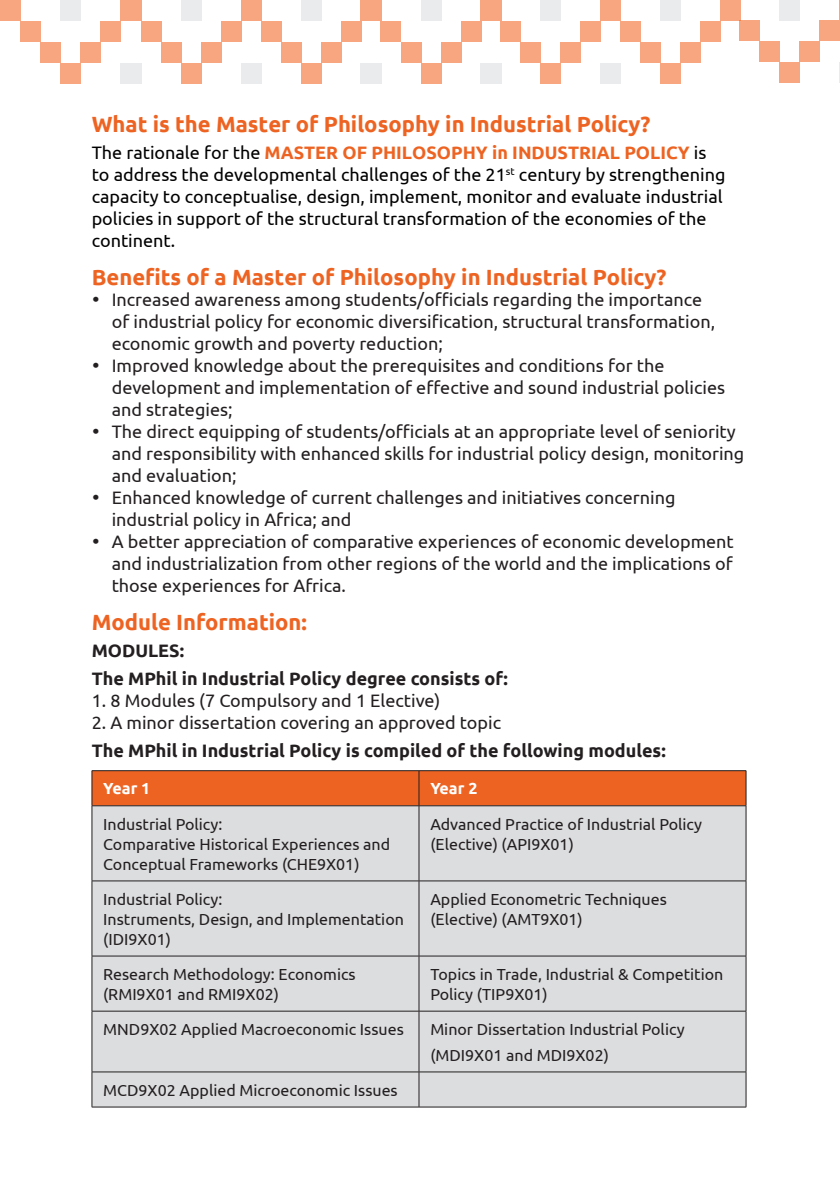
<style>
.page{position:relative;width:840px;height:1191px;background:#fff}
.page>*{position:absolute;margin:0;border:0;box-sizing:border-box;transform-origin:0 0}
.t1{font:700 22px "Ubuntu";color:#ed6322}
.t2{font:18px/22px "Ubuntu";color:#231f20}
.t3{font:18px/22px "Ubuntu";color:#000}
.t4{font:700 18px "Ubuntu";color:#231f20}
.t5{font:16px/20px "Ubuntu";color:#231f20}
.t6{font:700 16px "Ubuntu";color:#fff}
.s1{font-weight:700;color:#ed6322}
</style>
<div class="page">
<div style="left:93px;top:771px;width:652px;height:34px;background:#ed6322"></div>
<div style="left:93px;top:806px;width:652px;height:300px;background:#dcdddf"></div>
<hr style="left:92px;top:770px;width:327px;height:1px;background:#231f20">
<hr style="left:92px;top:771px;width:1px;height:34px;background:#231f20">
<hr style="left:419px;top:770px;width:326px;height:1px;background:#231f20">
<hr style="left:418px;top:771px;width:1px;height:34px;background:#231f20">
<hr style="left:745px;top:771px;width:1px;height:34px;background:#231f20">
<hr style="left:92px;top:805px;width:327px;height:1px;background:#231f20">
<hr style="left:92px;top:806px;width:1px;height:74px;background:#231f20">
<hr style="left:419px;top:805px;width:326px;height:1px;background:#231f20">
<hr style="left:418px;top:806px;width:1px;height:74px;background:#231f20">
<hr style="left:745px;top:806px;width:1px;height:74px;background:#231f20">
<hr style="left:92px;top:880px;width:327px;height:1px;background:#231f20">
<hr style="left:92px;top:881px;width:1px;height:74px;background:#231f20">
<hr style="left:419px;top:880px;width:326px;height:1px;background:#231f20">
<hr style="left:418px;top:881px;width:1px;height:74px;background:#231f20">
<hr style="left:745px;top:881px;width:1px;height:74px;background:#231f20">
<hr style="left:92px;top:955px;width:327px;height:1px;background:#231f20">
<hr style="left:92px;top:956px;width:1px;height:55px;background:#231f20">
<hr style="left:419px;top:955px;width:326px;height:1px;background:#231f20">
<hr style="left:418px;top:956px;width:1px;height:55px;background:#231f20">
<hr style="left:745px;top:956px;width:1px;height:55px;background:#231f20">
<hr style="left:92px;top:1010px;width:327px;height:1px;background:#231f20">
<hr style="left:92px;top:1011px;width:1px;height:60px;background:#231f20">
<hr style="left:419px;top:1010px;width:326px;height:1px;background:#231f20">
<hr style="left:418px;top:1011px;width:1px;height:60px;background:#231f20">
<hr style="left:745px;top:1011px;width:1px;height:60px;background:#231f20">
<hr style="left:92px;top:1071px;width:327px;height:1px;background:#231f20">
<hr style="left:92px;top:1072px;width:1px;height:34px;background:#231f20">
<hr style="left:419px;top:1071px;width:326px;height:1px;background:#231f20">
<hr style="left:418px;top:1072px;width:1px;height:34px;background:#231f20">
<hr style="left:745px;top:1072px;width:1px;height:34px;background:#231f20">
<hr style="left:92px;top:1106px;width:327px;height:1px;background:#231f20">
<hr style="left:419px;top:1106px;width:326px;height:1px;background:#231f20">
<div style="left:60px;top:0;width:20px;height:21px;background:#eaebec"></div>
<div style="left:60px;top:63px;width:20px;height:21px;background:#f7a67f"></div>
<div style="left:40px;top:42px;width:20px;height:21px;background:#f7a67f"></div>
<div style="left:100px;top:21px;width:20px;height:21px;background:#f7a67f"></div>
<div style="left:20px;top:21px;width:20px;height:21px;background:#f7a67f"></div>
<div style="left:80px;top:42px;width:20px;height:21px;background:#f7a67f"></div>
<div style="left:0;top:0;width:20px;height:21px;background:#f7a67f"></div>
<div style="left:120px;top:0;width:20px;height:21px;background:#f7a67f"></div>
<div style="left:120px;top:63px;width:20px;height:21px;background:#eaebec"></div>
<div style="left:181px;top:0;width:20px;height:21px;background:#eaebec"></div>
<div style="left:181px;top:63px;width:20px;height:21px;background:#f7a67f"></div>
<div style="left:161px;top:42px;width:20px;height:21px;background:#f7a67f"></div>
<div style="left:221px;top:21px;width:20px;height:21px;background:#f7a67f"></div>
<div style="left:141px;top:21px;width:20px;height:21px;background:#f7a67f"></div>
<div style="left:201px;top:42px;width:20px;height:21px;background:#f7a67f"></div>
<div style="left:121px;top:0;width:20px;height:21px;background:#f7a67f"></div>
<div style="left:121px;top:63px;width:20px;height:21px;background:#eaebec"></div>
<div style="left:301px;top:0;width:20px;height:21px;background:#eaebec"></div>
<div style="left:301px;top:63px;width:20px;height:21px;background:#f7a67f"></div>
<div style="left:281px;top:42px;width:20px;height:21px;background:#f7a67f"></div>
<div style="left:341px;top:21px;width:20px;height:21px;background:#f7a67f"></div>
<div style="left:261px;top:21px;width:20px;height:21px;background:#f7a67f"></div>
<div style="left:321px;top:42px;width:20px;height:21px;background:#f7a67f"></div>
<div style="left:241px;top:0;width:20px;height:21px;background:#f7a67f"></div>
<div style="left:241px;top:63px;width:20px;height:21px;background:#eaebec"></div>
<div style="left:421px;top:0;width:20px;height:21px;background:#eaebec"></div>
<div style="left:421px;top:63px;width:20px;height:21px;background:#f7a67f"></div>
<div style="left:401px;top:42px;width:20px;height:21px;background:#f7a67f"></div>
<div style="left:461px;top:21px;width:20px;height:21px;background:#f7a67f"></div>
<div style="left:381px;top:21px;width:20px;height:21px;background:#f7a67f"></div>
<div style="left:441px;top:42px;width:20px;height:21px;background:#f7a67f"></div>
<div style="left:361px;top:0;width:20px;height:21px;background:#f7a67f"></div>
<div style="left:481px;top:0;width:20px;height:21px;background:#f7a67f"></div>
<div style="left:361px;top:63px;width:20px;height:21px;background:#eaebec"></div>
<div style="left:481px;top:63px;width:20px;height:21px;background:#eaebec"></div>
<div style="left:540px;top:0;width:20px;height:21px;background:#eaebec"></div>
<div style="left:540px;top:63px;width:20px;height:21px;background:#f7a67f"></div>
<div style="left:520px;top:42px;width:20px;height:21px;background:#f7a67f"></div>
<div style="left:580px;top:21px;width:20px;height:21px;background:#f7a67f"></div>
<div style="left:500px;top:21px;width:20px;height:21px;background:#f7a67f"></div>
<div style="left:560px;top:42px;width:20px;height:21px;background:#f7a67f"></div>
<div style="left:480px;top:0;width:20px;height:21px;background:#f7a67f"></div>
<div style="left:480px;top:63px;width:20px;height:21px;background:#eaebec"></div>
<div style="left:660px;top:0;width:20px;height:21px;background:#eaebec"></div>
<div style="left:660px;top:63px;width:20px;height:21px;background:#f7a67f"></div>
<div style="left:640px;top:42px;width:20px;height:21px;background:#f7a67f"></div>
<div style="left:700px;top:21px;width:20px;height:21px;background:#f7a67f"></div>
<div style="left:620px;top:21px;width:20px;height:21px;background:#f7a67f"></div>
<div style="left:680px;top:42px;width:20px;height:21px;background:#f7a67f"></div>
<div style="left:600px;top:0;width:20px;height:21px;background:#f7a67f"></div>
<div style="left:720px;top:0;width:20px;height:21px;background:#f7a67f"></div>
<div style="left:600px;top:63px;width:20px;height:21px;background:#eaebec"></div>
<div style="left:779px;top:0;width:20px;height:21px;background:#eaebec"></div>
<div style="left:779px;top:62px;width:20px;height:21px;background:#f7a67f"></div>
<div style="left:759px;top:41px;width:20px;height:21px;background:#f7a67f"></div>
<div style="left:819px;top:21px;width:20px;height:20px;background:#f7a67f"></div>
<div style="left:739px;top:21px;width:20px;height:20px;background:#f7a67f"></div>
<div style="left:799px;top:41px;width:20px;height:21px;background:#f7a67f"></div>
<svg style="left:839px;top:0;width:1px;height:21px"></svg>
<svg style="left:839px;top:62px;width:1px;height:21px"></svg>
<p class="t1" style="left:92px;top:110px;width:560px">What is the Master of Philosophy in Industrial Policy?</p>
<p class="t3" style="left:92px;top:141px;width:635px">The rationale for the <span class="s1">MASTER OF PHILOSOPHY in INDUSTRIAL POLICY</span> is to address the developmental challenges of the 21<sup>st</sup> century by strengthening capacity to conceptualise, design, implement, monitor and evaluate industrial policies in support of the structural transformation of the economies of the continent.</p>
<p class="t1" style="left:92px;top:263px;width:576px">Benefits of a Master of Philosophy in Industrial Policy?</p>
<p class="t2" style="left:112px;top:288px;width:604px;text-indent:-20px">• Increased awareness among students/officials regarding the importance of industrial policy for economic diversification, structural transformation, economic growth and poverty reduction;</p>
<p class="t2" style="left:112px;top:354px;width:614px;text-indent:-20px">• Improved knowledge about the prerequisites and conditions for the development and implementation of effective and sound industrial policies and strategies;</p>
<p class="t2" style="left:112px;top:420px;width:633px;text-indent:-20px">• The direct equipping of students/officials at an appropriate level of seniority and responsibility with enhanced skills for industrial policy design, monitoring and evaluation;</p>
<p class="t2" style="left:112px;top:486px;width:565px;text-indent:-20px">• Enhanced knowledge of current challenges and initiatives concerning industrial policy in Africa; and</p>
<p class="t2" style="left:112px;top:530px;width:623px;text-align:justify;text-indent:-20px">• A better appreciation of comparative experiences of economic development and industrialization from other regions of the world and the implications of those experiences for Africa.</p>
<p class="t1" style="left:92px;top:608px;width:217px">Module Information:</p>
<p class="t4" style="left:92px;top:640px;width:94px">MODULES:</p>
<p class="t4" style="left:92px;top:668px;width:417px">The MPhil in Industrial Policy degree consists of:</p>
<p class="t2" style="left:92px;top:689px;width:350px">1. 8 Modules (7 Compulsory and 1 Elective)</p>
<p class="t2" style="left:92px;top:711px;width:410px">2. A minor dissertation covering an approved topic</p>
<p class="t4" style="left:92px;top:739px;width:575px">The MPhil in Industrial Policy is compiled of the following modules:</p>
<p class="t6" style="left:103px;top:779px;width:49px">Year 1</p>
<p class="t6" style="left:430px;top:779px;width:49px">Year 2</p>
<p class="t5" style="left:103px;top:813px;width:121px">Industrial Policy:</p>
<p class="t5" style="left:103px;top:833px;width:288px">Comparative Historical Experiences and<br>Conceptual Frameworks (CHE9X01)</p>
<p class="t5" style="left:430px;top:813px;width:273px">Advanced Practice of Industrial Policy</p>
<p class="t5" style="left:430px;top:833px;width:145px">(Elective) (API9X01)</p>
<p class="t5" style="left:103px;top:888px;width:121px">Industrial Policy:</p>
<p class="t5" style="left:103px;top:908px;width:302px">Instruments, Design, and Implementation (IDI9X01)</p>
<p class="t5" style="left:430px;top:888px;width:238px">Applied Econometric Techniques</p>
<p class="t5" style="left:430px;top:908px;width:154px">(Elective) (AMT9X01)</p>
<p class="t5" style="left:103px;top:963px;width:254px">Research Methodology: Economics (RMI9X01 and RMI9X02)</p>
<p class="t5" style="left:430px;top:963px;width:294px">Topics in Trade, Industrial &amp; Competition<br>Policy (TIP9X01)</p>
<p class="t5" style="left:103px;top:1018px;width:302px">MND9X02 Applied Macroeconomic Issues</p>
<p class="t5" style="left:430px;top:1018px;width:256px">Minor Dissertation Industrial Policy</p>
<p class="t5" style="left:430px;top:1044px;width:180px">(MDI9X01 and MDI9X02)</p>
<p class="t5" style="left:103px;top:1079px;width:296px">MCD9X02 Applied Microeconomic Issues</p>
</div>
